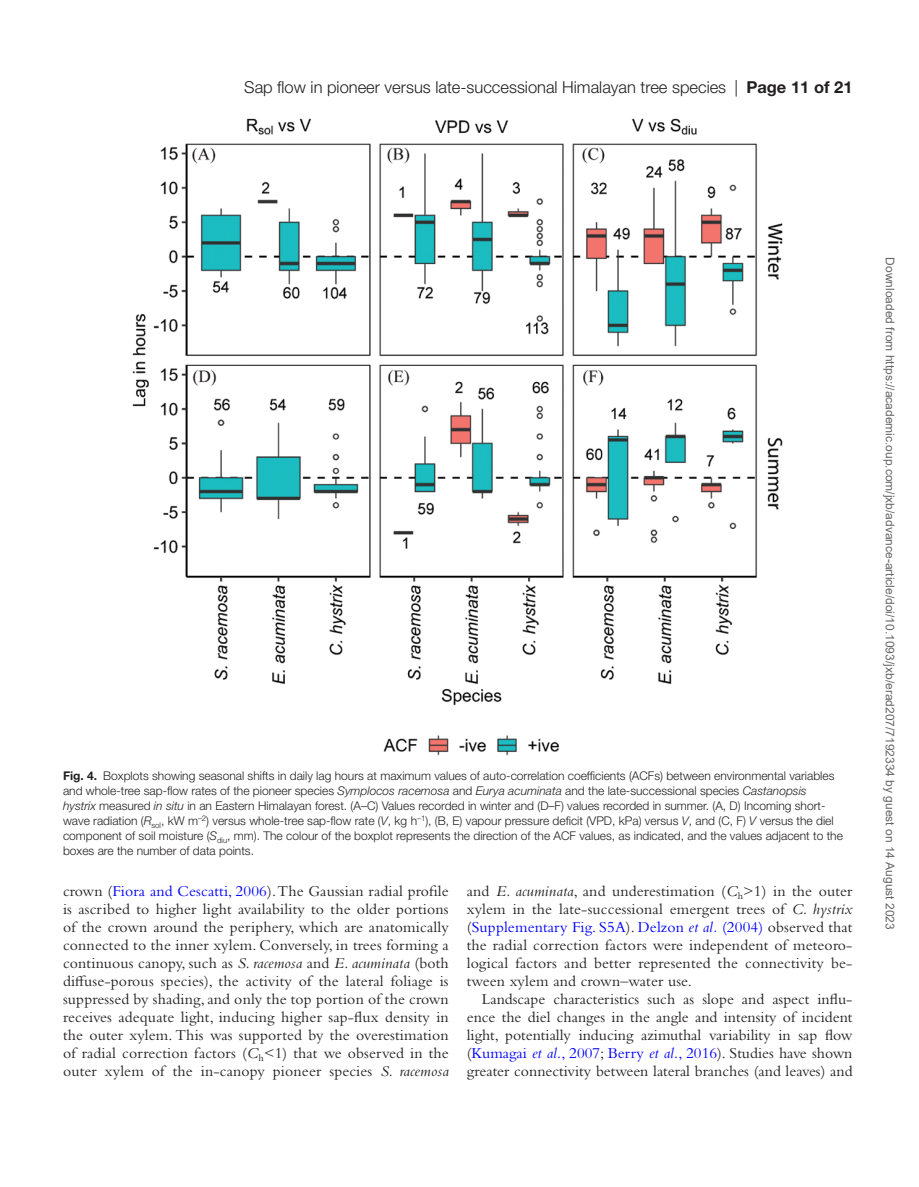
<style>
.page{position:relative;width:919px;height:1187px;background:#fff}
.page>*{position:absolute;margin:0;border:0;box-sizing:border-box;transform-origin:0 0}
.t1{font:300 16.5px "Helvetica Neue LT Std";color:#231f20}
.t2{font:15.75px/18px "Bembo Std";letter-spacing:.01em;color:#231f20;text-align:justify}
.t3{font:300 12px/15px "Helvetica Neue LT Std";color:#231f20}
.t4{font:12px "Arial";color:#666}
.s1{font-weight:700}
.s2{font-style:italic}
.s3{color:#00f}
.s4{font-style:italic;color:#00f}
</style>
<div class="page">
<img style="left:132px;top:118px;width:651px;height:638px">
<p class="t1" style="left:244px;top:77px;width:609px">Sap flow in pioneer versus late-successional Himalayan tree species | <span class="s1">Page 11 of 21</span></p>
<p class="t3" style="left:63px;top:768px;width:781px"><span class="s1">Fig. 4.</span> Boxplots showing seasonal shifts in daily lag hours at maximum values of auto-correlation coefficients (ACFs) between environmental variables and whole-tree sap-flow rates of the pioneer species <span class="s2">Symplocos racemosa</span> and <span class="s2">Eurya acuminata</span> and the late-successional species <span class="s2">Castanopsis<br>hystrix</span> measured <span class="s2">in situ</span> in an Eastern Himalayan forest. (A–C) Values recorded in winter and (D–F) values recorded in summer. (A, D) Incoming short&shy;wave radiation (<span class="s2">R</span><sub>sol</sub>, kW m<sup>–2</sup>) versus whole-tree sap-flow rate (<span class="s2">V</span>, kg h<sup>–1</sup>), (B, E) vapour pressure deficit (VPD, kPa) versus <span class="s2">V</span>, and (C, F) <span class="s2">V</span> versus the diel component of soil moisture (<span class="s2">S</span><sub>diu</sub>, mm). The colour of the boxplot represents the direction of the ACF values, as indicated, and the values adjacent to the boxes are the number of data points.</p>
<p class="t2" style="left:63px;top:881px;width:387px">crown (<span class="s3">Fiora and Cescatti, 2006</span>). The Gaussian radial profile is ascribed to higher light availability to the older portions of the crown around the periphery, which are anatomically connected to the inner xylem. Conversely, in trees forming a continuous canopy, such as <span class="s2">S. racemosa</span> and <span class="s2">E. acuminata</span> (both diffuse-porous species), the activity of the lateral foliage is suppressed by shading, and only the top portion of the crown receives adequate light, inducing higher sap-flux density in the outer xylem. This was supported by the overestimation of radial correction factors (<span class="s2">C</span><sub>h</sub>&lt;1) that we observed in the outer xylem of the in-canopy pioneer species <span class="s2">S. racemosa</span></p>
<p class="t2" style="left:466px;top:881px;width:387px">and <span class="s2">E. acuminata</span>, and underestimation (<span class="s2">C</span><sub>h</sub>&gt;1) in the outer xylem in the late-successional emergent trees of <span class="s2">C. hystrix </span>(<span class="s3">Supplementary Fig. S5A</span>). <span class="s3">Delzon</span> <span class="s4">et al.</span> <span class="s3">(2004)</span> observed that the radial correction factors were independent of meteoro&shy;logical factors and better represented the connectivity be&shy;tween xylem and crown–water use.</p>
<p class="t2" style="left:466px;top:989px;width:387px;text-indent:15px">Landscape characteristics such as slope and aspect influ&shy;ence the diel changes in the angle and intensity of incident light, potentially inducing azimuthal variability in sap flow (<span class="s3">Kumagai</span> <span class="s4">et al.</span><span class="s3">, 2007</span>; <span class="s3">Berry</span> <span class="s4">et al.</span><span class="s3">, 2016</span>). Studies have shown greater connectivity between lateral branches (and leaves) and</p>
<p class="t4" style="left:894px;top:257px;width:674px;rotate:90deg">Downloaded from https://academic.oup.com/jxb/advance-article/doi/10.1093/jxb/erad207/7192334 by guest on 14 August 2023</p>
</div>
